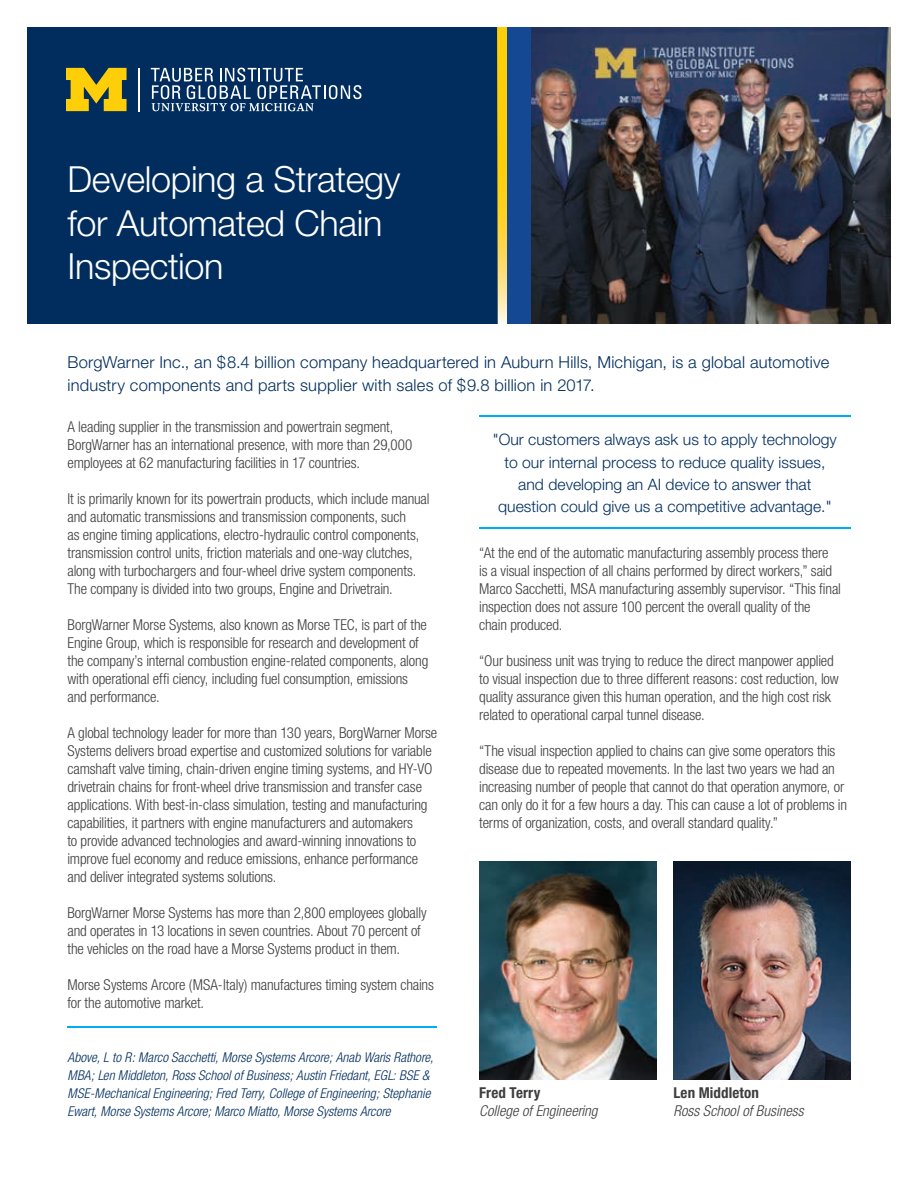
<style>
.page{position:relative;width:918px;height:1188px;background:#fff}
.page>*{position:absolute;margin:0;border:0;box-sizing:border-box;transform-origin:0 0}
.t1{font:300 36px/43.5px "Helvetica Neue";letter-spacing:-.01em;color:#fff}
.t2{font:300 16.5px/22.5px "Helvetica Neue";letter-spacing:.01em;color:#002d5e}
.t3{font:300 15.75px/22px "Helvetica Neue";color:#002d5e;text-align:center}
.t4{font:300 condensed 15px/18px "Helvetica Neue";letter-spacing:-.01em;color:#3e3e3f}
.t5{font:italic 300 condensed 15px "Helvetica Neue";color:#3e3e3f}
.t6{font:700 condensed 15px "Helvetica Neue";letter-spacing:.005em;color:#3e3e3f}
.t7{font:italic 300 condensed 13.5px/18px "Helvetica Neue";letter-spacing:.005em;color:#002d5e}
</style>
<div class="page">
<div style="left:27px;top:27px;width:470px;height:297px;background:#002d5e"></div>
<img style="left:674px;top:862px;width:176px;height:218px">
<img style="left:479px;top:862px;width:177px;height:218px">
<svg style="left:497px;top:27px;width:10px;height:297px;background:#f4cd34"></svg>
<div style="left:507px;top:27px;width:24px;height:297px;background:#154892"></div>
<img style="left:531px;top:27px;width:360px;height:297px">
<svg style="left:66px;top:68px;width:61px;height:43px"></svg>
<svg style="left:151px;top:68px;width:210px;height:43px"></svg>
<hr style="left:139px;top:68px;width:1px;height:43px;background:#fff">
<hr style="left:68px;top:1026px;width:369px;height:2px;background:#00aeef">
<hr style="left:479px;top:415px;width:371px;height:1px;background:#00aeef">
<hr style="left:479px;top:528px;width:371px;height:1px;background:#00aeef">
<h1 class="t1" style="left:68px;top:157px;width:334px">Developing a Strategy for Automated Chain<br>Inspection</h1>
<p class="t2" style="left:68px;top:351px;width:763px">BorgWarner Inc., an $8.4 billion company headquartered in Auburn Hills, Michigan, is a global automotive industry components and parts supplier with sales of $9.8 billion in 2017.</p>
<p class="t4" style="left:68px;top:418px;width:346px">A leading supplier in the transmission and powertrain segment,<br>BorgWarner has an international presence, with more than 29,000 employees at 62 manufacturing facilities in 17 countries.</p>
<p class="t4" style="left:67px;top:490px;width:364px">It is primarily known for its powertrain products, which include manual and automatic transmissions and transmission components, such<br>as engine timing applications, electro-hydraulic control components, transmission control units, friction materials and one-way clutches, along with turbochargers and four-wheel drive system components.<br>The company is divided into two groups, Engine and Drivetrain.</p>
<p class="t4" style="left:68px;top:616px;width:362px">BorgWarner Morse Systems, also known as Morse TEC, is part of the Engine Group, which is responsible for research and development of the company’s internal combustion engine-related components, along with operational effi ciency, including fuel consumption, emissions and performance.</p>
<p class="t4" style="left:67px;top:724px;width:371px">A global technology leader for more than 130 years, BorgWarner Morse Systems delivers broad expertise and customized solutions for variable camshaft valve timing, chain-driven engine timing systems, and HY-VO drivetrain chains for front-wheel drive transmission and transfer case applications. With best-in-class simulation, testing and manufacturing capabilities, it partners with engine manufacturers and automakers<br>to provide advanced technologies and award-winning innovations to improve fuel economy and reduce emissions, enhance performance and deliver integrated systems solutions.</p>
<p class="t4" style="left:68px;top:904px;width:361px">BorgWarner Morse Systems has more than 2,800 employees globally and operates in 13 locations in seven countries. About 70 percent of the vehicles on the road have a Morse Systems product in them.</p>
<p class="t4" style="left:68px;top:976px;width:368px">Morse Systems Arcore (MSA-Italy) manufactures timing system chains for the automotive market.</p>
<p class="t7" style="left:68px;top:1048px;width:367px">Above, L to R: Marco Sacchetti, Morse Systems Arcore; Anab Waris Rathore, MBA; Len Middleton, Ross School of Business; Austin Friedant, EGL: BSE &amp; MSE-Mechanical Engineering; Fred Terry, College of Engineering; Stephanie Ewart, Morse Systems Arcore; Marco Miatto, Morse Systems Arcore</p>
<p class="t3" style="left:493px;top:429px;width:346px">"Our customers always ask us to apply technology to our internal process to reduce quality issues, and developing an AI device to answer that question could give us a competitive advantage."</p>
<p class="t4" style="left:479px;top:544px;width:363px">“At the end of the automatic manufacturing assembly process there<br>is a visual inspection of all chains performed by direct workers,” said Marco Sacchetti, MSA manufacturing assembly supervisor. “This final inspection does not assure 100 percent the overall quality of the chain produced.</p>
<p class="t4" style="left:479px;top:652px;width:361px">“Our business unit was trying to reduce the direct manpower applied to visual inspection due to three different reasons: cost reduction, low quality assurance given this human operation, and the high cost risk related to operational carpal tunnel disease.</p>
<p class="t4" style="left:479px;top:742px;width:369px">“The visual inspection applied to chains can give some operators this disease due to repeated movements. In the last two years we had an increasing number of people that cannot do that operation anymore, or can only do it for a few hours a day. This can cause a lot of problems in terms of organization, costs, and overall standard quality.”</p>
<p class="t6" style="left:479px;top:1084px;width:63px">Fred Terry</p>
<p class="t5" style="left:479px;top:1102px;width:120px">College of Engineering</p>
<p class="t6" style="left:674px;top:1084px;width:87px">Len Middleton</p>
<p class="t5" style="left:674px;top:1102px;width:132px">Ross School of Business</p>
</div>
